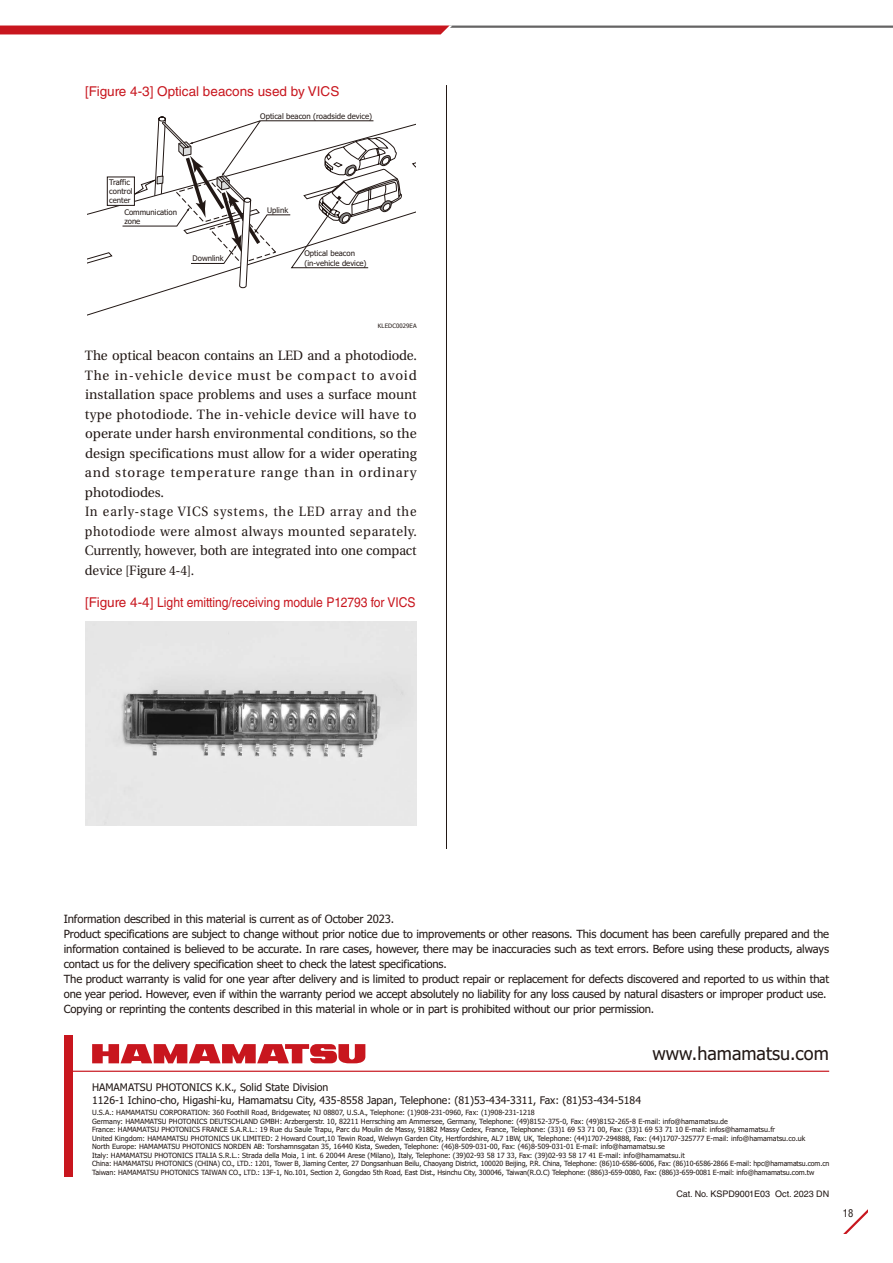
<style>
.page{position:relative;width:893px;height:1263px;background:#fff}
.page>*{position:absolute;margin:0;border:0;box-sizing:border-box;transform-origin:0 0}
.t1{font:18px "Tahoma";color:#221815}
.t2{font:13.5px/19.5px "Utopia";letter-spacing:.005em;color:#221815}
.t3{font:13.5px "Helvetica LT Std";color:#c8161e}
.t4{font:11.25px/15px "Tahoma";letter-spacing:-.01em;color:#221815}
.t5{font:10.5px/12.6px "Tahoma";color:#221815}
.t6{font:condensed 10.5px "Helvetica LT Std";color:#221815}
.t7{font:9px "Helvetica LT Std";color:#221815}
.t8{font:8.4px "Tahoma";color:#221815}
.t9{font:7.8px/9.3px "Tahoma";color:#221815}
.t10{font:7.2px/8.6px "Tahoma";color:#221815}
.t11{font:6px "Tahoma";letter-spacing:.02em;color:#221815}
</style>
<div class="page">
<hr style="left:450px;top:26px;width:443px;height:2px;background:#656464">
<div style="left:0;top:26px;width:452px;height:8px;background:#c8161e"></div>
<svg style="left:844px;top:1210px;width:23px;height:23px"></svg>
<hr style="left:446px;top:85px;width:1px;height:1093px;background:#221815">
<div style="left:417px;top:850px;width:59px;height:328px;background:#fff"></div>
<hr style="left:68px;top:1071px;width:761px;height:1px;background:#c8161e">
<div style="left:64px;top:1035px;width:8px;height:142px;background:#c8161e"></div>
<svg style="left:92px;top:1044px;width:273px;height:19px"></svg>
<svg style="left:88px;top:124px;width:327px;height:192px"></svg>
<svg style="left:88px;top:252px;width:25px;height:25px"></svg>
<svg style="left:412px;top:147px;width:3px;height:21px"></svg>
<div style="left:107px;top:177px;width:28px;height:28px;background:#fff;border:1px solid #221815"></div>
<svg style="left:122px;top:116px;width:280px;height:172px"></svg>
<img style="left:85px;top:622px;width:332px;height:204px">
<h2 class="t3" style="left:85px;top:84px;width:256px">[Figure 4-3] Optical beacons used by VICS</h2>
<p class="t9" style="left:109px;top:177px;width:25px">Traffic control center</p>
<p class="t9" style="left:124px;top:207px;width:54px">Communication zone</p>
<p class="t9" style="left:193px;top:254px;width:33px">Downlink</p>
<p class="t9" style="left:260px;top:111px;width:113px">Optical beacon (roadside device)</p>
<p class="t9" style="left:267px;top:205px;width:23px">Uplink</p>
<p class="t9" style="left:304px;top:248px;width:64px">Optical beacon (in-vehicle device)</p>
<p class="t11" style="left:378px;top:322px;width:40px">KLEDC0029EA</p>
<p class="t2" style="left:85px;top:346px;width:334px">The optical beacon contains an LED and a photodiode.<br>The in-vehicle device must be compact to avoid installation space problems and uses a surface mount type photodiode. The in-vehicle device will have to operate under harsh environmental conditions, so the design specifications must allow for a wider operating and storage temperature range than in ordinary photodiodes.<br>In early-stage VICS systems, the LED array and the photodiode were almost always mounted separately.<br>Currently, however, both are integrated into one compact device [Figure 4-4].</p>
<h2 class="t3" style="left:85px;top:594px;width:332px">[Figure 4-4] Light emitting/receiving module P12793 for VICS</h2>
<p class="t8" style="left:378px;top:469px;width:55px">KLEDC0029EA</p>
<h3 class="t4" style="left:64px;top:911px;width:332px">Information described in this material is current as of October 2023.</h3>
<p class="t4" style="left:64px;top:926px;width:767px">Product specifications are subject to change without prior notice due to improvements or other reasons. This document has been carefully prepared and the information contained is believed to be accurate. In rare cases, however, there may be inaccuracies such as text errors. Before using these products, always contact us for the delivery specification sheet to check the latest specifications.<br>The product warranty is valid for one year after delivery and is limited to product repair or replacement for defects discovered and reported to us within that one year period. However, even if within the warranty period we accept absolutely no liability for any loss caused by natural disasters or improper product use.<br>Copying or reprinting the contents described in this material in whole or in part is prohibited without our prior permission.</p>
<h1 class="t1" style="left:652px;top:1041px;width:178px">www.hamamatsu.com</h1>
<h3 class="t5" style="left:92px;top:1080px;width:550px">HAMAMATSU PHOTONICS K.K., Solid State Division<br>1126-1 Ichino-cho, Higashi-ku, Hamamatsu City, 435-8558 Japan, Telephone: (81)53-434-3311, Fax: (81)53-434-5184</h3>
<p class="t10" style="left:92px;top:1108px;width:739px">U.S.A.: HAMAMATSU CORPORATION: 360 Foothill Road, Bridgewater, NJ 08807, U.S.A., Telephone: (1)908-231-0960, Fax: (1)908-231-1218<br>Germany: HAMAMATSU PHOTONICS DEUTSCHLAND GMBH: Arzbergerstr. 10, 82211 Herrsching am Ammersee, Germany, Telephone: (49)8152-375-0, Fax: (49)8152-265-8 E-mail: info@hamamatsu.de<br>France: HAMAMATSU PHOTONICS FRANCE S.A.R.L.: 19 Rue du Saule Trapu, Parc du Moulin de Massy, 91882 Massy Cedex, France, Telephone: (33)1 69 53 71 00, Fax: (33)1 69 53 71 10 E-mail: infos@hamamatsu.fr<br>United Kingdom: HAMAMATSU PHOTONICS UK LIMITED: 2 Howard Court,10 Tewin Road, Welwyn Garden City, Hertfordshire, AL7 1BW, UK, Telephone: (44)1707-294888, Fax: (44)1707-325777 E-mail: info@hamamatsu.co.uk<br>North Europe: HAMAMATSU PHOTONICS NORDEN AB: Torshamnsgatan 35, 16440 Kista, Sweden, Telephone: (46)8-509-031-00, Fax: (46)8-509-031-01 E-mail: info@hamamatsu.se<br>Italy: HAMAMATSU PHOTONICS ITALIA S.R.L.: Strada della Moia, 1 int. 6 20044 Arese (Milano), Italy, Telephone: (39)02-93 58 17 33, Fax: (39)02-93 58 17 41 E-mail: info@hamamatsu.it<br>China: HAMAMATSU PHOTONICS (CHINA) CO., LTD.: 1201, Tower B, Jiaming Center, 27 Dongsanhuan Beilu, Chaoyang District, 100020 Beijing, P.R. China, Telephone: (86)10-6586-6006, Fax: (86)10-6586-2866 E-mail: hpc@hamamatsu.com.cn Taiwan: HAMAMATSU PHOTONICS TAIWAN CO., LTD.: 13F-1, No.101, Section 2, Gongdao 5th Road, East Dist., Hsinchu City, 300046, Taiwan(R.O.C) Telephone: (886)3-659-0080, Fax: (886)3-659-0081 E-mail: info@hamamatsu.com.tw</p>
<p class="t7" style="left:676px;top:1189px;width:154px">Cat. No. KSPD9001E03 Oct. 2023 DN</p>
<h3 class="t6" style="left:843px;top:1207px;width:12px">18</h3>
</div>
